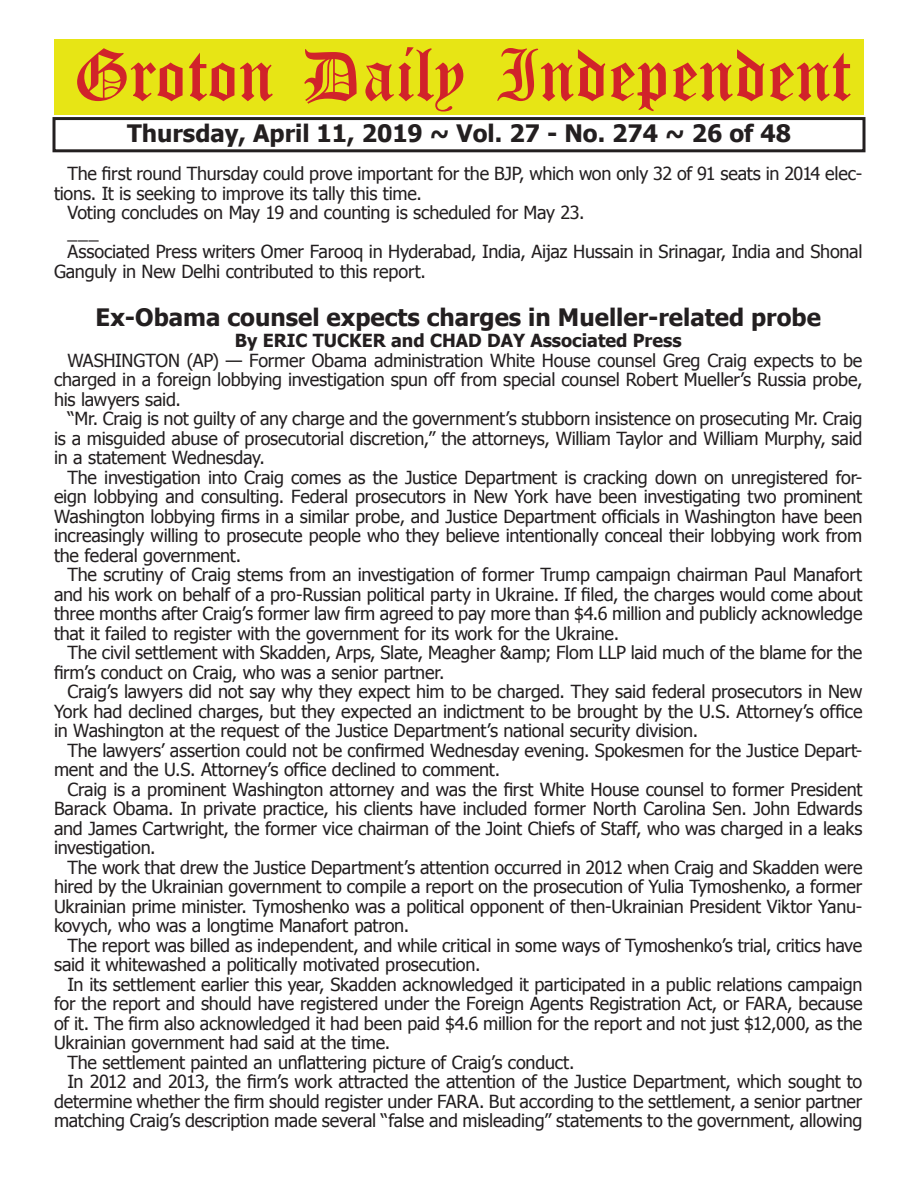
<style>
.page{position:relative;width:918px;height:1188px;background:#fff}
.page>*{position:absolute;margin:0;border:0;box-sizing:border-box;transform-origin:0 0}
.t1{font:54px "Old English Five";color:#d1232a}
.t2{font:700 24px "Tahoma";color:#231f20}
.t3{font:18px/19.5px "Tahoma";letter-spacing:-.015em;color:#231f20;text-align:justify}
.t4{font:700 18px "Tahoma";color:#231f20}
</style>
<div class="page">
<div style="left:52px;top:117px;width:814px;height:35px;border:3px solid #231f20"></div>
<div style="left:54px;top:40px;width:810px;height:75px;background:#e7e515"></div>
<h1 class="t1" style="left:73px;top:50px;width:779px">Groton Daily Independent</h1>
<h2 class="t2" style="left:127px;top:116px;width:665px">Thursday, April 11, 2019 ~ Vol. 27 - No. 274 ~ 26 of 48</h2>
<p class="t3" style="left:68px;top:163px;width:796px">The first round Thursday could prove important for the BJP, which won only 32 of 91 seats in 2014 elec-</p>
<p class="t3" style="left:54px;top:182px;width:370px">tions. It is seeking to improve its tally this time.</p>
<p class="t3" style="left:68px;top:202px;width:519px">Voting concludes on May 19 and counting is scheduled for May 23.</p>
<p class="t3" style="left:68px;top:221px;width:33px">___</p>
<p class="t3" style="left:68px;top:241px;width:797px">Associated Press writers Omer Farooq in Hyderabad, India, Aijaz Hussain in Srinagar, India and Shonal</p>
<p class="t3" style="left:54px;top:260px;width:374px">Ganguly in New Delhi contributed to this report.</p>
<h2 class="t2" style="left:96px;top:300px;width:727px">Ex-Obama counsel expects charges in Mueller-related probe</h2>
<p class="t4" style="left:235px;top:328px;width:448px">By ERIC TUCKER and CHAD DAY Associated Press</p>
<p class="t3" style="left:54px;top:350px;width:810px;text-indent:14px">WASHINGTON (AP) — Former Obama administration White House counsel Greg Craig expects to be charged in a foreign lobbying investigation spun off from special counsel Robert Mueller’s Russia probe, his lawyers said.</p>
<p class="t3" style="left:54px;top:408px;width:810px;text-indent:14px">“Mr. Craig is not guilty of any charge and the government’s stubborn insistence on prosecuting Mr. Craig is a misguided abuse of prosecutorial discretion,” the attorneys, William Taylor and William Murphy, said in a statement Wednesday.</p>
<p class="t3" style="left:54px;top:467px;width:810px;text-indent:13px">The investigation into Craig comes as the Justice Department is cracking down on unregistered for&shy;eign lobbying and consulting. Federal prosecutors in New York have been investigating two prominent Washington lobbying firms in a similar probe, and Justice Department officials in Washington have been increasingly willing to prosecute people who they believe intentionally conceal their lobbying work from the federal government.</p>
<p class="t3" style="left:54px;top:564px;width:810px;text-indent:14px">The scrutiny of Craig stems from an investigation of former Trump campaign chairman Paul Manafort and his work on behalf of a pro-Russian political party in Ukraine. If filed, the charges would come about three months after Craig’s former law firm agreed to pay more than $4.6 million and publicly acknowledge that it failed to register with the government for its work for the Ukraine.</p>
<p class="t3" style="left:54px;top:642px;width:810px;text-indent:14px">The civil settlement with Skadden, Arps, Slate, Meagher &amp;amp; Flom LLP laid much of the blame for the firm’s conduct on Craig, who was a senior partner.</p>
<p class="t3" style="left:54px;top:681px;width:810px;text-indent:14px">Craig’s lawyers did not say why they expect him to be charged. They said federal prosecutors in New York had declined charges, but they expected an indictment to be brought by the U.S. Attorney’s office in Washington at the request of the Justice Department’s national security division.</p>
<p class="t3" style="left:54px;top:740px;width:810px;text-indent:14px">The lawyers’ assertion could not be confirmed Wednesday evening. Spokesmen for the Justice Depart&shy;ment and the U.S. Attorney’s office declined to comment.</p>
<p class="t3" style="left:54px;top:779px;width:810px;text-indent:14px">Craig is a prominent Washington attorney and was the first White House counsel to former President Barack Obama. In private practice, his clients have included former North Carolina Sen. John Edwards and James Cartwright, the former vice chairman of the Joint Chiefs of Staff, who was charged in a leaks investigation.</p>
<p class="t3" style="left:54px;top:857px;width:810px;text-indent:14px">The work that drew the Justice Department’s attention occurred in 2012 when Craig and Skadden were hired by the Ukrainian government to compile a report on the prosecution of Yulia Tymoshenko, a former Ukrainian prime minister. Tymoshenko was a political opponent of then-Ukrainian President Viktor Yanu&shy;kovych, who was a longtime Manafort patron.</p>
<p class="t3" style="left:54px;top:935px;width:810px;text-indent:14px">The report was billed as independent, and while critical in some ways of Tymoshenko’s trial, critics have said it whitewashed a politically motivated prosecution.</p>
<p class="t3" style="left:68px;top:974px;width:796px">In its settlement earlier this year, Skadden acknowledged it participated in a public relations campaign</p>
<p class="t3" style="left:54px;top:993px;width:810px">for the report and should have registered under the Foreign Agents Registration Act, or FARA, because</p>
<p class="t3" style="left:54px;top:1013px;width:810px">of it. The firm also acknowledged it had been paid $4.6 million for the report and not just $12,000, as the</p>
<p class="t3" style="left:54px;top:1032px;width:338px">Ukrainian government had said at the time.</p>
<p class="t3" style="left:68px;top:1052px;width:509px">The settlement painted an unflattering picture of Craig’s conduct.</p>
<p class="t3" style="left:68px;top:1071px;width:796px">In 2012 and 2013, the firm’s work attracted the attention of the Justice Department, which sought to</p>
<p class="t3" style="left:54px;top:1091px;width:810px">determine whether the firm should register under FARA. But according to the settlement, a senior partner</p>
<p class="t3" style="left:54px;top:1110px;width:810px">matching Craig’s description made several “false and misleading” statements to the government, allowing</p>
</div>
